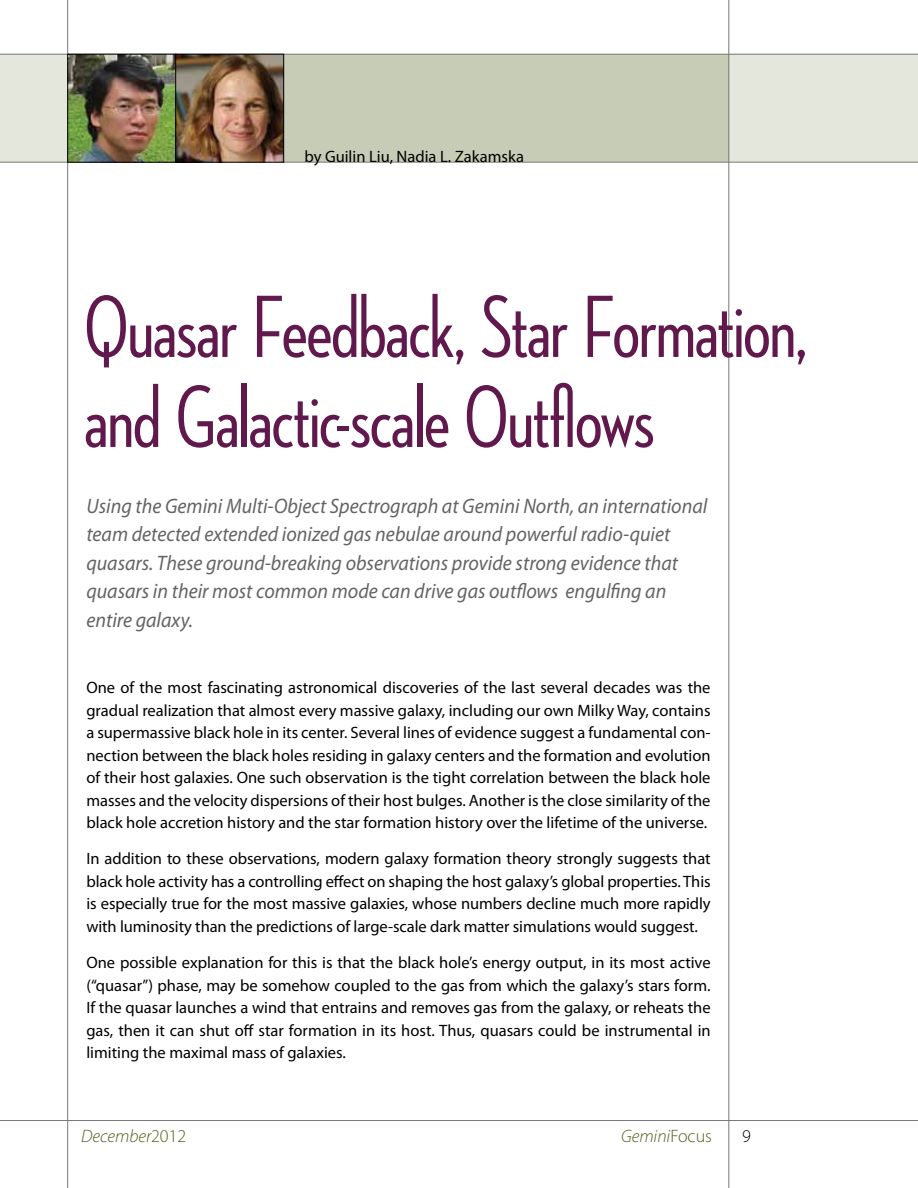
<style>
.page{position:relative;width:918px;height:1188px;background:#fff}
.page>*{position:absolute;margin:0;border:0;box-sizing:border-box;transform-origin:0 0}
.t1{font:500 90px/90px "Neutraface Condensed";letter-spacing:-.015em;color:#61184d;scale:.95 1}
.t2{font:italic 21px/28.5px "Myriad Pro";color:#636466;scale:.95 1}
.t3{font:italic 300 18px "Myriad Pro";color:#505f18}
.t4{font:300 18px "Myriad Pro";color:#000}
.t5{font:16.5px/22.5px "Myriad Pro";color:#000;text-align:justify}
.s1{font-style:normal}
</style>
<div class="page">
<div style="left:0;top:54px;width:918px;height:108px;background:#e4e7dc"></div>
<div style="left:68px;top:54px;width:661px;height:108px;background:#c6ccb5"></div>
<hr style="left:0;top:54px;width:918px;height:1px;background:#77787b">
<hr style="left:0;top:1120px;width:918px;height:1px;background:#77787b">
<hr style="left:0;top:162px;width:918px;height:1px;background:#77787b">
<hr style="left:729px;top:0;width:1px;height:1188px;background:#77787b">
<hr style="left:67px;top:0;width:1px;height:1188px;background:#77787b">
<img style="left:70px;top:56px;width:212px;height:104px">
<div style="left:68px;top:54px;width:108px;height:108px;border:1px solid #000"></div>
<div style="left:176px;top:54px;width:108px;height:108px;border:1px solid #000"></div>
<p class="t5" style="left:304px;top:145px;width:221px">by Guilin Liu, Nadia L. Zakamska</p>
<h1 class="t1" style="left:84px;top:282px;width:763px">Quasar Feedback, Star Formation, and Galactic-scale Outflows</h1>
<p class="t2" style="left:86px;top:491px;width:655px">Using the Gemini Multi-Object Spectrograph at Gemini North, an international team detected extended ionized gas nebulae around powerful radio-quiet quasars. These ground-breaking observations provide strong evidence that quasars in their most common mode can drive gas outflows engulfing an entire galaxy.</p>
<p class="t5" style="left:86px;top:676px;width:626px">One of the most fascinating astronomical discoveries of the last several decades was the gradual realization that almost every massive galaxy, including our own Milky Way, contains a supermassive black hole in its center. Several lines of evidence suggest a fundamental con&shy;nection between the black holes residing in galaxy centers and the formation and evolution of their host galaxies. One such observation is the tight correlation between the black hole masses and the velocity dispersions of their host bulges. Another is the close similarity of the black hole accretion history and the star formation history over the lifetime of the universe.</p>
<p class="t5" style="left:86px;top:847px;width:626px">In addition to these observations, modern galaxy formation theory strongly suggests that black hole activity has a controlling effect on shaping the host galaxy’s global properties. This is especially true for the most massive galaxies, whose numbers decline much more rapidly with luminosity than the predictions of large-scale dark matter simulations would suggest.</p>
<p class="t5" style="left:86px;top:951px;width:626px">One possible explanation for this is that the black hole’s energy output, in its most active (“quasar”) phase, may be somehow coupled to the gas from which the galaxy’s stars form.<br>If the quasar launches a wind that entrains and removes gas from the galaxy, or reheats the gas, then it can shut off star formation in its host. Thus, quasars could be instrumental in limiting the maximal mass of galaxies.</p>
<p class="t3" style="left:81px;top:1125px;width:107px">December<span class="s1">2012</span></p>
<p class="t3" style="left:621px;top:1125px;width:92px">Gemini<span class="s1">Focus</span></p>
<p class="t4" style="left:742px;top:1125px;width:10px">9</p>
</div>
